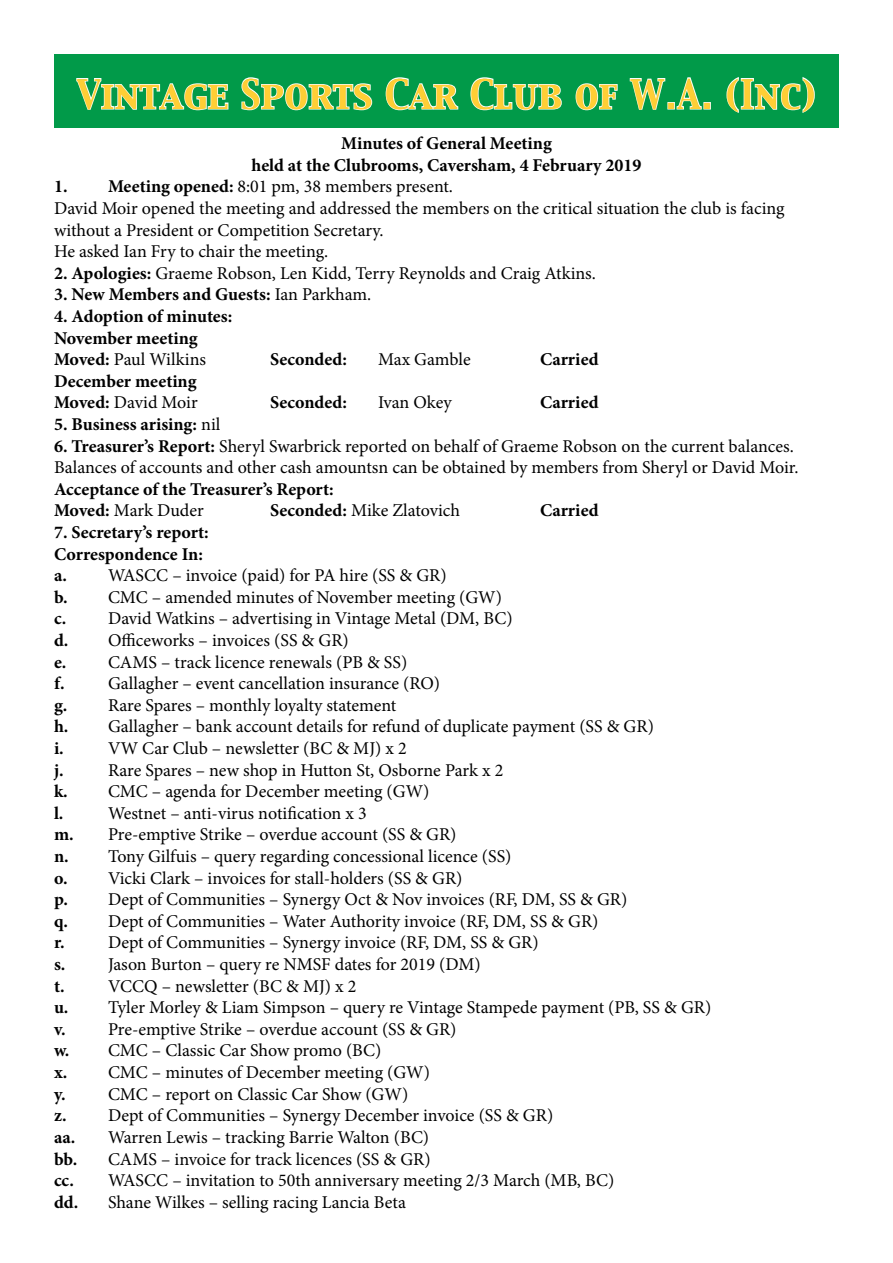
<style>
.page{position:relative;width:893px;height:1263px;background:#fff}
.page>*{position:absolute;margin:0;border:0;box-sizing:border-box;transform-origin:0 0}
.t1{font:36px "Capitals";color:#ffce35}
.t2{font:18px/21.6px "Minion Pro";color:#000}
.t3{font:700 18px/21.6px "Minion Pro";color:#000}
.s1{font-weight:700}
.s2{font-weight:400}
</style>
<div class="page">
<div style="left:54px;top:54px;width:785px;height:74px;background:#019a49"></div>
<svg style="left:76px;top:78px;width:153px;height:33px"></svg>
<svg style="left:241px;top:77px;width:132px;height:34px"></svg>
<svg style="left:385px;top:77px;width:74px;height:34px"></svg>
<svg style="left:470px;top:77px;width:92px;height:34px"></svg>
<svg style="left:575px;top:83px;width:43px;height:28px"></svg>
<svg style="left:629px;top:78px;width:37px;height:32px"></svg>
<div style="left:667px;top:102px;width:8px;height:8px;border:2px solid #fff"></div>
<svg style="left:676px;top:77px;width:26px;height:33px"></svg>
<div style="left:703px;top:102px;width:8px;height:8px;border:2px solid #fff"></div>
<svg style="left:726px;top:77px;width:89px;height:36px"></svg>
<h1 class="t1" style="left:77px;top:70px;width:741px">Vintage Sports Car Club of W.A. (Inc)</h1>
<p class="t3" style="left:251px;top:132px;width:392px;text-align:center">Minutes of General Meeting<br>held at the Clubrooms, Caversham, 4 February 2019</p>
<p class="t2" style="left:54px;top:176px;width:732px"><span class="s1">1. Meeting opened:</span> 8:01 pm, 38 members present.<br>David Moir opened the meeting and addressed the members on the critical situation the club is facing without a President or Competition Secretary.<br>He asked Ian Fry to chair the meeting.</p>
<p class="t2" style="left:54px;top:262px;width:543px"><span class="s1">2. Apologies:</span> Graeme Robson, Len Kidd, Terry Reynolds and Craig Atkins.</p>
<p class="t3" style="left:54px;top:284px;width:319px">3. New Members and Guests: <span class="s2">Ian Parkham.</span></p>
<p class="t3" style="left:54px;top:305px;width:180px">4. Adoption of minutes:<br>November meeting<br>Moved: <span class="s2">Paul Wilkins</span></p>
<p class="t3" style="left:270px;top:348px;width:78px">Seconded:</p>
<p class="t2" style="left:378px;top:349px;width:94px">Max Gamble</p>
<p class="t3" style="left:540px;top:348px;width:60px">Carried</p>
<p class="t3" style="left:54px;top:370px;width:145px">December meeting<br>Moved: <span class="s2">David Moir</span></p>
<p class="t3" style="left:270px;top:392px;width:78px">Seconded:</p>
<p class="t2" style="left:378px;top:392px;width:75px">Ivan Okey</p>
<p class="t3" style="left:540px;top:392px;width:60px">Carried</p>
<p class="t3" style="left:54px;top:413px;width:168px">5. Business arising: <span class="s2">nil</span></p>
<p class="t2" style="left:54px;top:435px;width:746px"><span class="s1">6. Treasurer’s Report:</span> Sheryl Swarbrick reported on behalf of Graeme Robson on the current balances.<br>Balances of accounts and other cash amountsn can be obtained by members from Sheryl or David Moir.</p>
<p class="t3" style="left:54px;top:478px;width:281px">Acceptance of the Treasurer’s Report:<br>Moved: <span class="s2">Mark Duder</span></p>
<p class="t2" style="left:270px;top:500px;width:192px"><span class="s1">Seconded:</span> Mike Zlatovich</p>
<p class="t3" style="left:540px;top:500px;width:60px">Carried</p>
<p class="t2" style="left:54px;top:521px;width:460px"><span class="s1">7. Secretary’s report:<br>Correspondence In:<br>a.</span> WASCC – invoice (paid) for PA hire (SS &amp; GR)<br><span class="s1">b.</span> CMC – amended minutes of November meeting (GW) <span class="s1">c.</span> David Watkins – advertising in Vintage Metal (DM, BC) <span class="s1">d.</span> Officeworks – invoices (SS &amp; GR)<br><span class="s1">e.</span> CAMS – track licence renewals (PB &amp; SS)<br><span class="s1">f.</span></p>
<p class="t2" style="left:54px;top:673px;width:601px;text-indent:54px">Gallagher – event cancellation insurance (RO)<br><span class="s1">g.</span> Rare Spares – monthly loyalty statement<br><span class="s1">h.</span> Gallagher – bank account details for refund of duplicate payment (SS &amp; GR) <span class="s1">i.</span></p>
<p class="t2" style="left:108px;top:737px;width:300px">VW Car Club – newsletter (BC &amp; MJ) x 2</p>
<p class="t2" style="left:54px;top:759px;width:451px;text-indent:54px">Rare Spares – new shop in Hutton St, Osborne Park x 2 <span class="s1">k.</span> CMC – agenda for December meeting (GW)<br><span class="s1">l.</span></p>
<p class="t3" style="left:54px;top:759px;width:11px">j.</p>
<p class="t2" style="left:54px;top:802px;width:575px;text-indent:54px">Westnet – anti-virus notification x 3<br><span class="s1">m.</span> Pre-emptive Strike – overdue account (SS &amp; GR)<br><span class="s1">n.</span> Tony Gilfuis – query regarding concessional licence (SS)<br><span class="s1">o.</span> Vicki Clark – invoices for stall-holders (SS &amp; GR)<br><span class="s1">p.</span> Dept of Communities – Synergy Oct &amp; Nov invoices (RF, DM, SS &amp; GR) <span class="s1">q.</span> Dept of Communities – Water Authority invoice (RF, DM, SS &amp; GR)<br><span class="s1">r.</span></p>
<p class="t2" style="left:54px;top:932px;width:659px;text-indent:54px">Dept of Communities – Synergy invoice (RF, DM, SS &amp; GR)<br><span class="s1">s.</span> Jason Burton – query re NMSF dates for 2019 (DM)<br><span class="s1">t.</span> VCCQ – newsletter (BC &amp; MJ) x 2<br><span class="s1">u.</span> Tyler Morley &amp; Liam Simpson – query re Vintage Stampede payment (PB, SS &amp; GR) <span class="s1">v.</span> Pre-emptive Strike – overdue account (SS &amp; GR)<br><span class="s1">w.</span> CMC – Classic Car Show promo (BC)<br><span class="s1">x.</span> CMC – minutes of December meeting (GW)<br><span class="s1">y.</span> CMC – report on Classic Car Show (GW)<br><span class="s1">z.</span> Dept of Communities – Synergy December invoice (SS &amp; GR)<br><span class="s1">aa.</span> Warren Lewis – tracking Barrie Walton (BC)<br><span class="s1">bb.</span> CAMS – invoice for track licences (SS &amp; GR)<br><span class="s1">cc.</span> WASCC – invitation to 50th anniversary meeting 2/3 March (MB, BC)<br><span class="s1">dd.</span> Shane Wilkes – selling racing Lancia Beta</p>
</div>
